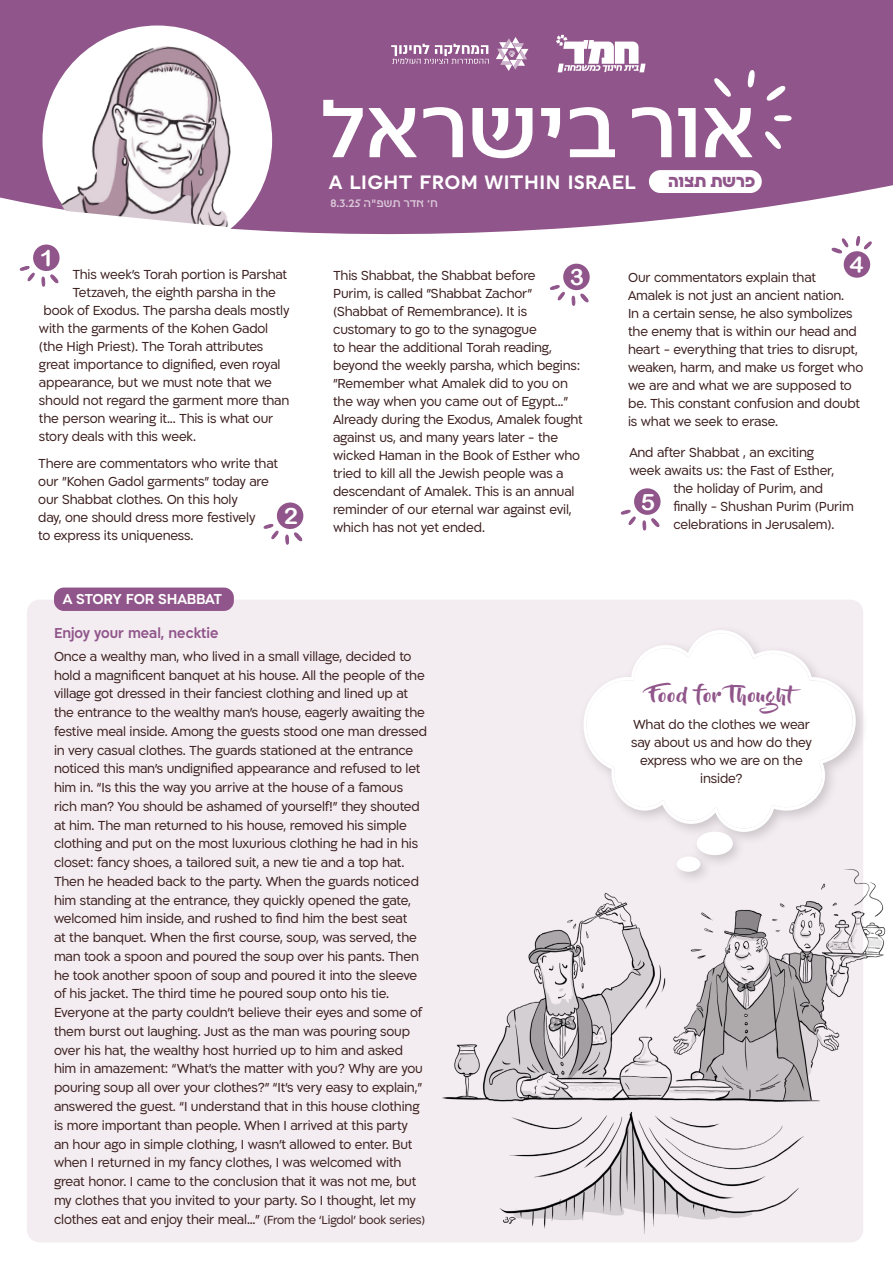
<style>
.page{position:relative;width:893px;height:1263px;background:#fff}
.page>*{position:absolute;margin:0;border:0;box-sizing:border-box;transform-origin:0 0}
.t1{font:500 81.9px "Teom FM";color:#fff;scale:1.06 1}
.t2{font:24px "Tel Aviv Modernist";color:#fff}
.t3{font:22.65px "Arial Rounded MT Bold";color:#fff;scale:1.06 1}
.t4{font:18px "Beyond The Mountains";letter-spacing:.02em;color:#90558a;scale:1.22 1}
.t5{font:700 18px "Tel Aviv Modernist";color:#90558a;scale:.92 1}
.t6{font:16.5px "Ploni M Lv 2 AAA D Bold";color:#90558a;scale:.96 1}
.t7{font:16.5px "Ploni M Lv 2 AAA D Bold";letter-spacing:-.015em;color:#fff}
.t8{font:15px/18.8px "Ploni M Lv 2 AAA";letter-spacing:-.01em;color:#3c201f;scale:.96 1}
.t9{font:13.5px "Ploni M Lv 2 AAA";letter-spacing:-.01em;color:#3c201f;scale:.96 1}
.t10{font:12px "Tel Aviv Modernist";color:#fff}
.s1{font-size:13.5px}
</style>
<div class="page">
<svg style="left:0;top:0;width:893px;height:235px;background:#976092"></svg>
<img style="left:44px;top:36px;width:218px;height:192px">
<svg style="left:391px;top:44px;width:98px;height:20px;background:#b086ab"></svg>
<svg style="left:496px;top:37px;width:32px;height:34px"></svg>
<svg style="left:43px;top:26px;width:229px;height:229px"></svg>
<svg style="left:773px;top:114px;width:20px;height:8px"></svg>
<svg style="left:747px;top:54px;width:8px;height:49px"></svg>
<svg style="left:713px;top:77px;width:18px;height:22px"></svg>
<svg style="left:766px;top:85px;width:20px;height:19px"></svg>
<svg style="left:764px;top:129px;width:18px;height:21px"></svg>
<svg style="left:556px;top:35px;width:90px;height:37px"></svg>
<div style="left:649px;top:170px;width:113px;height:23px;background:#fff;border-radius:11px"></div>
<div style="left:27px;top:600px;width:836px;height:642px;background:#f3edf1;border-radius:13px"></div>
<svg style="left:19px;top:244px;width:41px;height:43px"></svg>
<svg style="left:550px;top:263px;width:40px;height:43px"></svg>
<svg style="left:620px;top:488px;width:41px;height:43px"></svg>
<svg style="left:263px;top:502px;width:41px;height:43px"></svg>
<div style="left:578px;top:625px;width:292px;height:261px;background:#231f20;opacity:.19"></div>
<div style="left:697px;top:832px;width:36px;height:23px;background:#fff;border-radius:50%"></div>
<div style="left:677px;top:856px;width:23px;height:16px;background:#f4f1f3;border-radius:50%"></div>
<svg style="left:583px;top:630px;width:273px;height:202px"></svg>
<svg style="left:586px;top:633px;width:267px;height:195px;fill:#fff"></svg>
<img style="left:442px;top:857px;width:444px;height:384px">
<div style="left:54px;top:587px;width:180px;height:24px;background:#90558a;border-radius:10px"></div>
<svg style="left:831px;top:236px;width:41px;height:42px"></svg>
<p class="t3" style="left:40px;top:244px;width:15px">1</p>
<p class="t8" style="left:72px;top:264px;width:225px">This weeks' Torah portion is Parshat</p>
<p class="t8" style="left:72px;top:282px;width:214px">Tetzaveh, the eighth parsha in the</p>
<p class="t8" style="left:43px;top:300px;width:258px">book of Exodus. The parsha deals mostly</p>
<p class="t8" style="left:39px;top:318px;width:240px">with the garments of the Kohen Gadol</p>
<p class="t8" style="left:39px;top:336px;width:235px">(the High Priest .) The Torah attributes</p>
<p class="t8" style="left:39px;top:354px;width:253px">great importance to dignified, even royal</p>
<p class="t8" style="left:39px;top:372px;width:244px">appearance, but we must note that we</p>
<p class="t8" style="left:39px;top:390px;width:262px">should not regard the garment more than</p>
<p class="t8" style="left:39px;top:408px;width:246px">the person wearing it... This is what our</p>
<p class="t8" style="left:39px;top:426px;width:165px">story deals with this week.</p>
<p class="t8" style="left:38px;top:454px;width:251px;line-height:18px">There are commentators who write that our "Kohen Gadol garments" today are our Shabbat clothes. On this holy<br>day, one should dress more festively<br>to express its uniqueness.</p>
<p class="t3" style="left:284px;top:502px;width:15px">2</p>
<p class="t7" style="left:63px;top:588px;width:161px">A STORY FOR SHABBAT</p>
<p class="t1" style="left:319px;top:92px;width:413px">אל שר אורבי</p>
<p class="t2" style="left:329px;top:170px;width:309px">A LIGHT FROM WITHIN ISRAEL</p>
<p class="t10" style="left:330px;top:198px;width:109px">8.3.25 ה פ" ש ת אדר ח ׳</p>
<p class="t5" style="left:668px;top:173px;width:96px">תצוה ת ש פר</p>
<p class="t3" style="left:570px;top:263px;width:15px">3</p>
<p class="t8" style="left:333px;top:266px;width:262px;line-height:18px">This Shabbat, the Shabbat before<br>Purim is, called "Shabbat Zachor" (Shabbat of Remembrance isIt.) customary to go to the synagogue<br>to hear the additional Torah reading, beyond the weekly parsha, which begins: "Remember what Amalek did to you on the way when you came out of Egypt "...<br>Already during the Exodus, Amalek fought against us, and many years later - the wicked Haman in the Book of Esther who tried to kill all the Jewish people was a descendant of Amalek. This is an annual reminder of our eternal war against evil, which has not yet ended.</p>
<p class="t8" style="left:628px;top:268px;width:246px;line-height:18px">Our commentators explain that Amalek is not just an ancient nation.<br>In a certain sense, he also symbolizes the enemy that is within our head and heart - everything that tries to disrupt, weaken, harm, and make us forget who we are and what we are supposed to be. This constant confusion and doubt is what we seek to erase.</p>
<p class="t8" style="left:629px;top:442px;width:194px">And after Shabbat , an exciting</p>
<p class="t8" style="left:629px;top:460px;width:215px">week awaits us: the Fast of Esther,</p>
<p class="t8" style="left:673px;top:478px;width:158px">the holiday of Purim, and</p>
<p class="t8" style="left:673px;top:496px;width:190px">finally - Shushan Purim (Purim</p>
<p class="t8" style="left:673px;top:514px;width:169px">celebrations in Jerusalem .(</p>
<p class="t3" style="left:641px;top:488px;width:15px">5</p>
<p class="t6" style="left:54px;top:622px;width:173px">Enjoy your meal, necktie</p>
<p class="t8" style="left:54px;top:646px;width:390px">Once a wealthy man, who lived in a small village, decided to hold a magnificent banquet at his house. All the people of the village got dressed in their fanciest clothing and lined up at the entrance to the wealthy mans’ house, eagerly awaiting the festive meal inside. Among the guests stood one man dressed in very casual clothes. The guards stationed at the entrance noticed this mans’ undignified appearance and refused to let him in “. Is this the way you arrive at the house of a famous rich man? You should be ashamed of yourself!” they shouted at him. The man returned to his house, removed his simple clothing and put on the most luxurious clothing he had in his closet: fancy shoes a, tailored suit a, new tie and a top hat.<br>Then he headed back to the party. When the guards noticed him standing at the entrance, they quickly opened the gate, welcomed him inside, and rushed to find him the best seat<br>at the banquet. When the first course, soup, was served, the man took a spoon and poured the soup over his pants. Then he took another spoon of soup and poured it into the sleeve of his jacket. The third time he poured soup onto his tie.<br>Everyone at the party couldnt’ believe their eyes and some of them burst out laughing. Just as the man was pouring soup over his hat, the wealthy host hurried up to him and asked him in amazement “: Whats’ the matter with you? Why are you pouring soup all over your clothes?” “ s’I t very easy to explain “, answered the guest I“. understand that in this house clothing is more important than people. When I arrived at this party<br>an hour ago in simple clothing I, wasnt’ allowed to enter. But when I returned in my fancy clothes I, was welcomed with great honor I. came to the conclusion that it was not me, but my clothes that you invited to your party. So I thought, let my</p>
<p class="t9" style="left:267px;top:1211px;width:166px">From the ‘Ligdol’ book series(</p>
<p class="t8" style="left:54px;top:1209px;width:224px">clothes eat and enjoy their meal…” <span class="s1">(</span></p>
<p class="t4" style="left:650px;top:685px;width:130px">Food for Thought</p>
<p class="t8" style="left:631px;top:714px;width:190px;line-height:18px;text-align:center">What do the clothes we wear say about us and how do they express who we are on the inside?</p>
</div>
